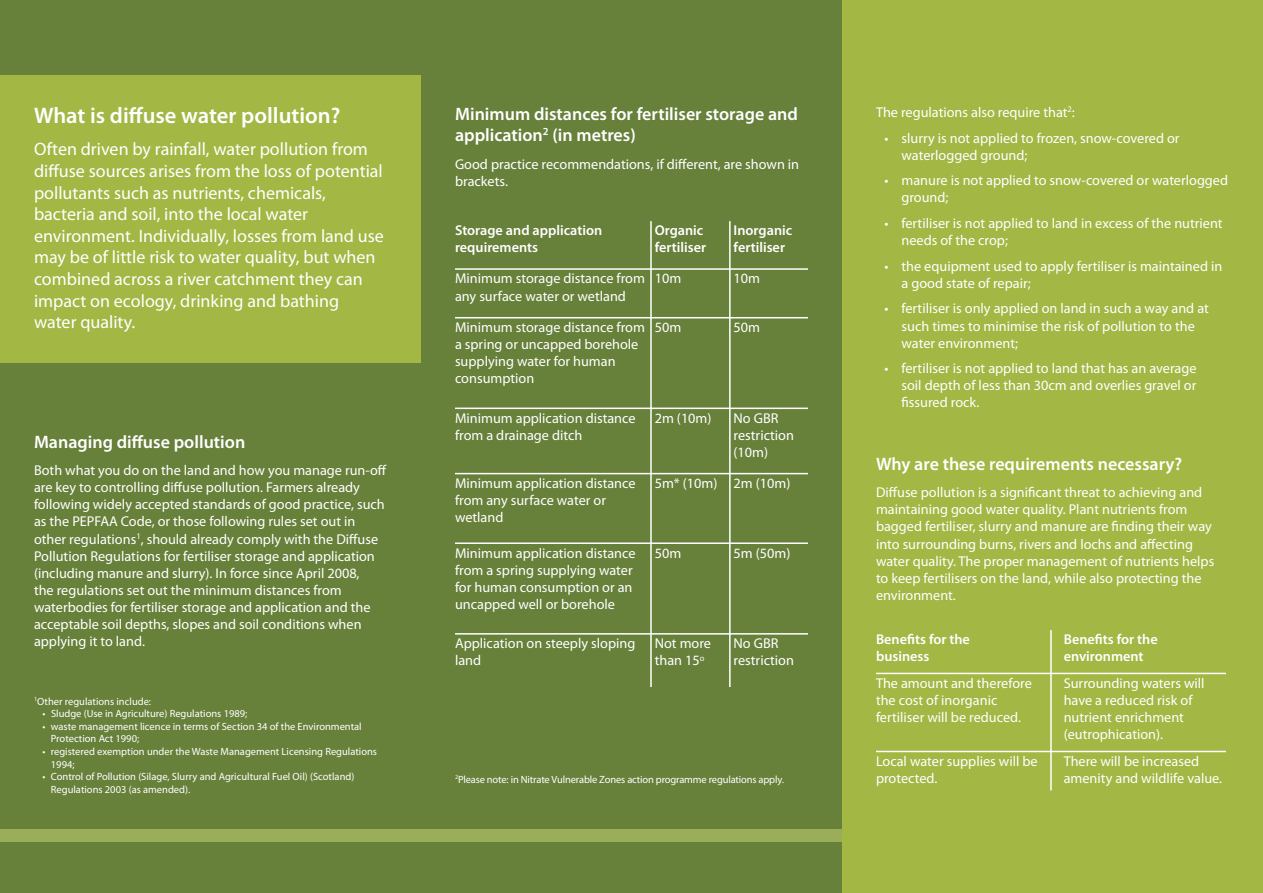
<style>
.page{position:relative;width:1263px;height:893px;background:#fff}
.page>*{position:absolute;margin:0;border:0;box-sizing:border-box;transform-origin:0 0}
.t1{font:600 22.5px "Myriad Pro";color:#fff}
.t2{font:18px/21.6px "Myriad Pro";color:#fff}
.t3{font:600 18px/21.6px "Myriad Pro";color:#fff}
.t4{font:14.25px/17.1px "Myriad Pro";color:#fff}
.t5{font:600 14.25px/17.1px "Myriad Pro";color:#fff}
.t6{font:10.5px/12.6px "Myriad Pro";color:#fff}
</style>
<div class="page">
<div style="left:842px;top:0;width:421px;height:893px;background:#a2b744"></div>
<div style="left:0;top:0;width:842px;height:893px;background:#67803a"></div>
<hr style="left:1050px;top:630px;width:2px;height:160px;background:#fff">
<hr style="left:876px;top:673px;width:350px;height:1px;background:#fff">
<hr style="left:876px;top:751px;width:350px;height:1px;background:#fff">
<hr style="left:650px;top:221px;width:2px;height:466px;background:#fff">
<hr style="left:729px;top:221px;width:2px;height:466px;background:#fff">
<hr style="left:455px;top:268px;width:353px;height:2px;background:#fff">
<hr style="left:455px;top:317px;width:353px;height:1px;background:#fff">
<hr style="left:455px;top:408px;width:353px;height:1px;background:#fff">
<hr style="left:455px;top:473px;width:353px;height:1px;background:#fff">
<hr style="left:455px;top:542px;width:353px;height:2px;background:#fff">
<hr style="left:455px;top:633px;width:353px;height:2px;background:#fff">
<div style="left:0;top:829px;width:842px;height:13px;background:#9aad59"></div>
<div style="left:0;top:76px;width:421px;height:287px;background:#a2b744"></div>
<h1 class="t1" style="left:34px;top:107px;width:308px">What is diffuse water pollution?</h1>
<p class="t2" style="left:34px;top:140px;width:351px">Often driven by rainfall, water pollution from diffuse sources arises from the loss of potential pollutants such as nutrients, chemicals, bacteria and soil, into the local water environment. Individually, losses from land use may be of little risk to water quality, but when combined across a river catchment they can impact on ecology, drinking and bathing water quality.</p>
<p class="t3" style="left:34px;top:432px;width:213px">Managing diffuse pollution</p>
<p class="t4" style="left:34px;top:463px;width:354px">Both what you do on the land and how you manage run-off are key to controlling diffuse pollution. Farmers already following widely accepted standards of good practice, such as the PEPFAA Code, or those following rules set out in other regulations<sup>1</sup>, should already comply with the Diffuse Pollution Regulations for fertiliser storage and application (including manure and slurry). In force since April 2008,<br>the regulations set out the minimum distances from waterbodies for fertiliser storage and application and the acceptable soil depths, slopes and soil conditions when applying it to land.</p>
<p class="t6" style="left:34px;top:695px;width:119px"><sup>1</sup>Other regulations include:</p>
<p class="t6" style="left:43px;top:708px;width:206px">• Sludge (Use in Agriculture) Regulations 1989;</p>
<p class="t6" style="left:51px;top:721px;width:312px;text-indent:-8px">• waste management licence in terms of Section 34 of the Environmental<br>Protection Act 1990;</p>
<p class="t6" style="left:51px;top:746px;width:328px;text-indent:-8px">• registered exemption under the Waste Management Licensing Regulations<br>1994;</p>
<p class="t6" style="left:51px;top:771px;width:305px;text-indent:-8px">• Control of Pollution (Silage, Slurry and Agricultural Fuel Oil) (Scotland)<br>Regulations 2003 (as amended).</p>
<p class="t3" style="left:455px;top:104px;width:344px">Minimum distances for fertiliser storage and application<sup>2</sup> (in metres)</p>
<p class="t4" style="left:455px;top:156px;width:346px">Good practice recommendations, if different, are shown in brackets.</p>
<p class="t5" style="left:455px;top:223px;width:149px">Storage and application requirements</p>
<p class="t5" style="left:655px;top:223px;width:53px">Organic fertiliser</p>
<p class="t5" style="left:734px;top:223px;width:60px">Inorganic fertiliser</p>
<p class="t4" style="left:455px;top:271px;width:191px">Minimum storage distance from any surface water or wetland</p>
<p class="t4" style="left:655px;top:271px;width:28px">10m</p>
<p class="t4" style="left:734px;top:271px;width:28px">10m</p>
<p class="t4" style="left:455px;top:320px;width:191px">Minimum storage distance from a spring or uncapped borehole supplying water for human consumption</p>
<p class="t4" style="left:655px;top:320px;width:28px">50m</p>
<p class="t4" style="left:734px;top:320px;width:28px">50m</p>
<p class="t4" style="left:455px;top:411px;width:182px">Minimum application distance from a drainage ditch</p>
<p class="t4" style="left:655px;top:411px;width:58px">2m (10m)</p>
<p class="t4" style="left:734px;top:411px;width:62px">No GBR restriction (10m)</p>
<p class="t4" style="left:455px;top:476px;width:182px">Minimum application distance from any surface water or wetland</p>
<p class="t4" style="left:655px;top:476px;width:137px">5m* (10m) 2m (10m)</p>
<p class="t4" style="left:455px;top:545px;width:182px">Minimum application distance from a spring supplying water for human consumption or an uncapped well or borehole</p>
<p class="t4" style="left:655px;top:545px;width:28px">50m</p>
<p class="t4" style="left:734px;top:545px;width:58px">5m (50m)</p>
<p class="t4" style="left:455px;top:636px;width:182px">Application on steeply sloping land</p>
<p class="t4" style="left:655px;top:636px;width:58px">Not more than 15<sup>o</sup></p>
<p class="t4" style="left:734px;top:636px;width:62px">No GBR restriction</p>
<p class="t6" style="left:455px;top:774px;width:331px"><sup>2</sup>Please note: in Nitrate Vulnerable Zones action programme regulations apply.</p>
<p class="t4" style="left:876px;top:105px;width:200px">The regulations also require that<sup>2</sup>:</p>
<p class="t4" style="left:901px;top:130px;width:280px;text-indent:-17px">• slurry is not applied to frozen, snow-covered or waterlogged ground;</p>
<p class="t4" style="left:901px;top:173px;width:328px;text-indent:-17px">• manure is not applied to snow-covered or waterlogged ground;</p>
<p class="t4" style="left:901px;top:216px;width:323px;text-indent:-17px">• fertiliser is not applied to land in excess of the nutrient needs of the crop;</p>
<p class="t4" style="left:901px;top:259px;width:322px;text-indent:-17px">• the equipment used to apply fertiliser is maintained in a good state of repair;</p>
<p class="t4" style="left:901px;top:301px;width:309px;text-indent:-17px">• fertiliser is only applied on land in such a way and at such times to minimise the risk of pollution to the water environment;</p>
<p class="t4" style="left:901px;top:361px;width:297px;text-align:justify;text-indent:-17px">• fertiliser is not applied to land that has an average soil depth of less than 30cm and overlies gravel or fissured rock.</p>
<p class="t3" style="left:876px;top:455px;width:308px">Why are these requirements necessary?</p>
<p class="t4" style="left:876px;top:485px;width:340px">Diffuse pollution is a significant threat to achieving and maintaining good water quality. Plant nutrients from bagged fertiliser, slurry and manure are finding their way into surrounding burns, rivers and lochs and affecting water quality. The proper management of nutrients helps to keep fertilisers on the land, while also protecting the environment.</p>
<p class="t5" style="left:876px;top:632px;width:95px">Benefits for the business</p>
<p class="t5" style="left:1064px;top:632px;width:95px">Benefits for the environment</p>
<p class="t4" style="left:876px;top:676px;width:157px">The amount and therefore the cost of inorganic fertiliser will be reduced.</p>
<p class="t4" style="left:1064px;top:676px;width:142px">Surrounding waters will have a reduced risk of nutrient enrichment (eutrophication).</p>
<p class="t4" style="left:876px;top:754px;width:163px">Local water supplies will be protected.</p>
<p class="t4" style="left:1064px;top:754px;width:160px">There will be increased amenity and wildlife value.</p>
</div>
